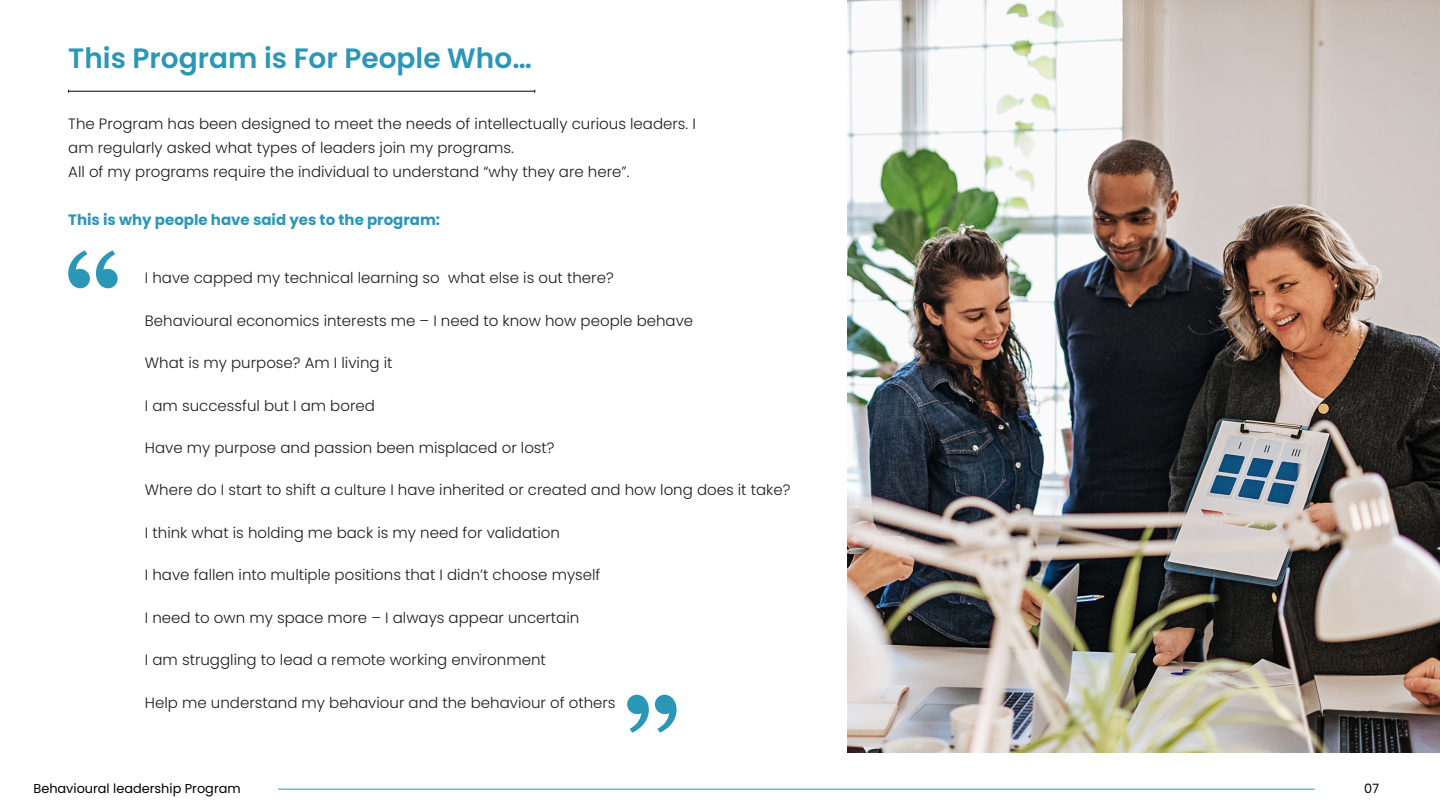
<style>
.page{position:relative;width:1440px;height:810px;background:#fff}
.page>*{position:absolute;margin:0;border:0;box-sizing:border-box;transform-origin:0 0}
.t1{font:600 28px "Poppins";color:#2c96b6}
.t2{font:300 15px/24px "Poppins";color:#1d1d1b}
.t3{font:700 15px "Poppins";color:#2c96b6}
.t4{font:12.9px "Poppins";color:#000}
</style>
<div class="page">
<hr style="left:69px;top:91px;width:466px;height:1px;background:#000">
<hr style="left:278px;top:789px;width:1037px;height:1px;background:#2c96b6">
<svg style="left:68px;top:250px;width:50px;height:38px"></svg>
<svg style="left:627px;top:695px;width:50px;height:38px"></svg>
<img style="left:848px;top:0;width:592px;height:752px">
<h3 class="t1" style="left:68px;top:39px;width:465px">This Program is For People Who…</h3>
<h2 class="t2" style="left:68px;top:112px;width:629px">The Program has been designed to meet the needs of intellectually curious leaders. I am regularly asked what types of leaders join my programs.<br>All of my programs require the individual to understand “why they are here”.</h2>
<p class="t3" style="left:68px;top:210px;width:373px">This is why people have said yes to the program:</p>
<p class="t2" style="left:145px;top:266px;width:470px">I have capped my technical learning so what else is out there?</p>
<h3 class="t2" style="left:145px;top:308px;width:550px">Behavioural economics interests me – I need to know how people behave</h3>
<h3 class="t2" style="left:145px;top:351px;width:249px">What is my purpose? Am I living it</h3>
<h3 class="t2" style="left:145px;top:393px;width:232px">I am successful but I am bored</h3>
<h3 class="t2" style="left:145px;top:436px;width:411px">Have my purpose and passion been misplaced or lost?</h3>
<h3 class="t2" style="left:145px;top:478px;width:647px">Where do I start to shift a culture I have inherited or created and how long does it take?</h3>
<h3 class="t2" style="left:145px;top:521px;width:417px">I think what is holding me back is my need for validation</h3>
<h3 class="t2" style="left:145px;top:563px;width:457px">I have fallen into multiple positions that I didn’t choose myself</h3>
<h3 class="t2" style="left:145px;top:606px;width:436px">I need to own my space more – I always appear uncertain</h3>
<h3 class="t2" style="left:145px;top:648px;width:402px">I am struggling to lead a remote working environment</h3>
<h3 class="t2" style="left:145px;top:690px;width:472px">Help me understand my behaviour and the behaviour of others</h3>
<h3 class="t4" style="left:34px;top:779px;width:209px">Behavioural leadership Program</h3>
<p class="t4" style="left:1364px;top:779px;width:17px">07</p>
</div>
